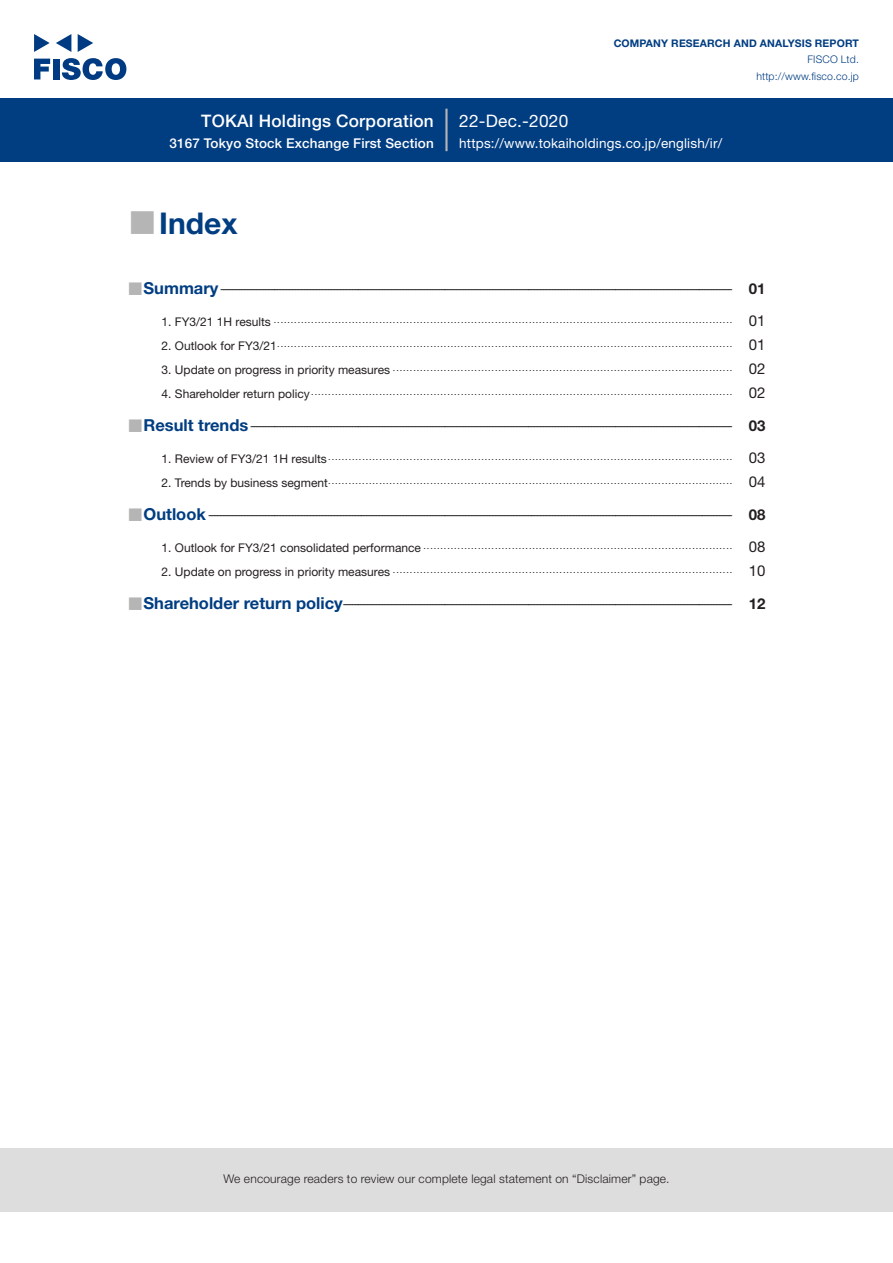
<style>
.page{position:relative;width:893px;height:1263px;background:#fff}
.page>*{position:absolute;margin:0;border:0;box-sizing:border-box;transform-origin:0 0}
.t1{font:700 30px "Helvetica Neue LT Std";color:#003d81}
.t2{font:500 17.25px "Helvetica Neue LT Std";letter-spacing:.015em;color:#fff}
.t3{font:17.25px "Helvetica Neue LT Std";letter-spacing:.015em;color:#fff}
.t4{font:700 16.5px "Helvetica Neue LT Std";color:#003d81}
.t5{font:15px "Helvetica Neue LT Std";color:#231f20}
.t6{font:700 15px "Helvetica Neue LT Std";color:#231f20}
.t7{font:13.5px "Helvetica Neue LT Std";letter-spacing:.015em;color:#fff}
.t8{font:500 13.5px "Helvetica Neue LT Std";letter-spacing:.015em;color:#fff}
.t9{font:12px "Helvetica Neue LT Std";color:#231f20}
.t10{font:300 12px "Helvetica Neue LT Std";letter-spacing:.015em;color:#231f20}
.t11{font:700 10.5px "Helvetica Neue LT Std";letter-spacing:.015em;color:#003d81}
.t12{font:300 10.5px/16.5px "Helvetica Neue LT Std";letter-spacing:.015em;color:#003d81;text-align:right}
.t13{font:9px "Helvetica Neue LT Std";color:#231f20}
.s1{font-family:"Hiragino UD Sans F Std N W6";font-weight:400;color:#b5b5b6}
.s2{font-family:"Hiragino UD Sans Std W6";font-weight:400;color:#b5b5b6}
.s3{font-size:12px}
</style>
<div class="page">
<div style="left:0;top:1148px;width:893px;height:64px;background:#ddd"></div>
<svg style="left:34px;top:59px;width:16px;height:20px"></svg>
<div style="left:53px;top:59px;width:6px;height:20px;background:#003a83"></div>
<svg style="left:62px;top:58px;width:64px;height:22px"></svg>
<svg style="left:34px;top:34px;width:16px;height:18px"></svg>
<svg style="left:78px;top:34px;width:15px;height:18px"></svg>
<svg style="left:56px;top:34px;width:15px;height:18px"></svg>
<div style="left:0;top:98px;width:893px;height:64px;background:#003d81"></div>
<hr style="left:445px;top:109px;width:3px;height:42px;background:#b5b5b6">
<h2 class="t2" style="left:201px;top:110px;width:234px">TOKAI Holdings Corporation</h2>
<h3 class="t8" style="left:169px;top:135px;width:266px">3167 Tokyo Stock Exchange First Section</h3>
<h1 class="t1" style="left:128px;top:204px;width:112px"><span class="s1">■</span>Index</h1>
<h2 class="t3" style="left:459px;top:110px;width:111px">22-Dec.-2020</h2>
<p class="t11" style="left:614px;top:37px;width:247px">COMPANY RESEARCH AND ANALYSIS REPORT</p>
<p class="t12" style="left:756px;top:51px;width:104px">FISCO Ltd. http://www.fisco.co j p.</p>
<h3 class="t7" style="left:459px;top:135px;width:264px">https://www.tokaiholdings.co j p. /english /i r/</h3>
<h3 class="t4" style="left:127px;top:278px;width:93px"><span class="s2">■</span>Summary</h3>
<h3 class="t9" style="left:220px;top:281px;width:514px">---------------------------------------------------------------------------------------------------------------------------------------------------------------------------</h3>
<h3 class="t6" style="left:749px;top:279px;width:18px">01</h3>
<h3 class="t9" style="left:162px;top:314px;width:111px">1. FY3/21 H1 results</h3>
<p class="t13" style="left:274px;top:314px;width:460px">.......................................................................................................................................</p>
<h3 class="t5" style="left:749px;top:311px;width:18px">01</h3>
<h3 class="t9" style="left:162px;top:338px;width:93px">2. Outlook for FY</h3>
<p class="t13" style="left:253px;top:338px;width:481px"><span class="s3">3/21</span>......................................................................................................................................</p>
<h3 class="t5" style="left:749px;top:335px;width:18px">01</h3>
<h3 class="t9" style="left:162px;top:362px;width:230px">3. Update on progress in priority measures</h3>
<p class="t13" style="left:393px;top:362px;width:341px">....................................................................................................</p>
<h3 class="t5" style="left:749px;top:359px;width:18px">02</h3>
<h3 class="t9" style="left:162px;top:386px;width:150px">4. Shareholder return policy</h3>
<p class="t13" style="left:311px;top:386px;width:422px">............................................................................................................................</p>
<h3 class="t5" style="left:749px;top:383px;width:18px">02</h3>
<h3 class="t4" style="left:127px;top:415px;width:123px"><span class="s2">■</span>Result trends</h3>
<h3 class="t9" style="left:250px;top:418px;width:484px">-----------------------------------------------------------------------------------------------------------------------------------------------------------------</h3>
<h3 class="t6" style="left:749px;top:416px;width:18px">03</h3>
<h3 class="t9" style="left:162px;top:451px;width:167px">1. Review of FY3/21 H1 results</h3>
<p class="t13" style="left:328px;top:451px;width:405px">.......................................................................................................................</p>
<h3 class="t5" style="left:749px;top:448px;width:18px">03</h3>
<h3 class="t9" style="left:162px;top:475px;width:168px">2. Trends by business segment</h3>
<p class="t13" style="left:328px;top:475px;width:405px">.......................................................................................................................</p>
<h3 class="t5" style="left:749px;top:472px;width:18px">04</h3>
<h3 class="t4" style="left:127px;top:504px;width:80px"><span class="s2">■</span>Outlook</h3>
<h3 class="t9" style="left:208px;top:507px;width:526px">-------------------------------------------------------------------------------------------------------------------------------------------------------------------------------</h3>
<h3 class="t6" style="left:749px;top:505px;width:18px">08</h3>
<h3 class="t9" style="left:162px;top:540px;width:261px">1. Outlook for FY3/21 consolidated performance</h3>
<p class="t13" style="left:424px;top:540px;width:310px">...........................................................................................</p>
<h3 class="t5" style="left:749px;top:537px;width:18px">08</h3>
<h3 class="t9" style="left:162px;top:564px;width:230px">2. Update on progress in priority measures</h3>
<p class="t13" style="left:393px;top:564px;width:341px">....................................................................................................</p>
<h3 class="t5" style="left:749px;top:561px;width:18px">10</h3>
<h3 class="t4" style="left:127px;top:593px;width:217px"><span class="s2">■</span>Shareholder return policy</h3>
<h3 class="t9" style="left:343px;top:596px;width:392px">----------------------------------------------------------------------------------------------------------------------------------</h3>
<h3 class="t6" style="left:749px;top:594px;width:18px">12</h3>
<h3 class="t10" style="left:223px;top:1171px;width:448px">We encourage readers to review our complete legal statement on “Disclaimer” page.</h3>
</div>
